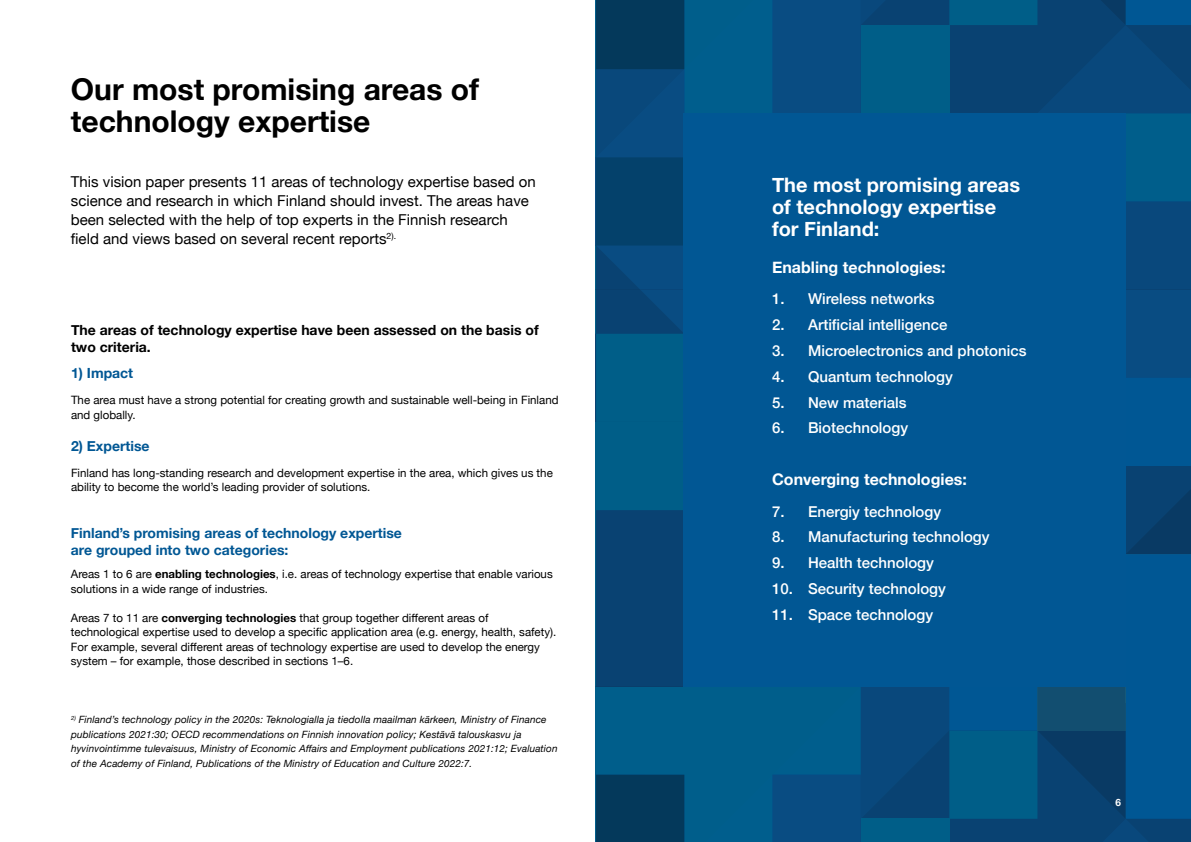
<style>
.page{position:relative;width:1191px;height:842px;background:#fff}
.page>*{position:absolute;margin:0;border:0;box-sizing:border-box;transform-origin:0 0}
.t1{font:700 30px/32px "Helvetica Neue";color:#000}
.Ingressi{font:700 20px/22px "Helvetica Neue";color:#fff}
.t2{font:700 16px "Helvetica Neue";color:#fff}
.t3{font:500 15px "Helvetica Neue";color:#fff}
.Ingressi-2{font:15px/19px "Helvetica Neue";color:#000}
.t4{font:700 14px/16.8px "Helvetica Neue";color:#005794}
.t5{font:700 14px/16.8px "Helvetica Neue";color:#000}
.Body{font:11.5px/14.5px "Helvetica Neue";color:#000}
.Body-2{font:italic 10px/14.5px "Helvetica Neue";letter-spacing:.01em;color:#000}
.t6{font:700 10px "Helvetica Neue";color:#fff}
.s1{font-weight:700}
</style>
<div class="page">
<svg style="left:595px;top:0;width:596px;height:842px;background:#044e7f"></svg>
<div style="left:683px;top:113px;width:442px;height:574px;background:#015794"></div>
<h1 class="t1" style="left:71px;top:74px;width:410px">Our most promising areas of technology expertise</h1>
<p class="Ingressi-2" style="left:71px;top:173px;width:466px">This vision paper presents 11 areas of technology expertise based on science and research in which Finland should invest. The areas have been selected with the help of top experts in the Finnish research field and views based on several recent reports<sup>2).</sup></p>
<h2 class="t5" style="left:71px;top:322px;width:469px">The areas of technology expertise have been assessed on the basis of two criteria.</h2>
<h2 class="t4" style="left:71px;top:365px;width:64px">1) Impact</h2>
<p class="Body" style="left:71px;top:394px;width:489px">The area must have a strong potential for creating growth and sustainable well-being in Finland and globally.</p>
<h2 class="t4" style="left:71px;top:438px;width:80px">2) Expertise</h2>
<p class="Body" style="left:71px;top:466px;width:483px">Finland has long-standing research and development expertise in the area, which gives us the ability to become the world’s leading provider of solutions.</p>
<h2 class="t4" style="left:71px;top:525px;width:333px">Finland’s promising areas of technology expertise are grouped into two categories:</h2>
<p class="Body" style="left:71px;top:568px;width:483px">Areas 1 to 6 are <span class="s1">enabling technologies</span>, i.e. areas of technology expertise that enable various solutions in a wide range of industries.</p>
<p class="Body" style="left:71px;top:611px;width:487px">Areas 7 to 11 are <span class="s1">converging technologies</span> that group together different areas of technological expertise used to develop a specific application area (e.g. energy, health, safety).<br>For example, several different areas of technology expertise are used to develop the energy system – for example, those described in sections 1–6.</p>
<p class="Body-2" style="left:71px;top:713px;width:488px"><sup>2)</sup> Finland’s technology policy in the 2020s: Teknologialla ja tiedolla maailman kärkeen, Ministry of Finance publications 2021:30; OECD recommendations on Finnish innovation policy; Kestävä talouskasvu ja hyvinvointimme tulevaisuus, Ministry of Economic Affairs and Employment publications 2021:12; Evaluation of the Academy of Finland, Publications of the Ministry of Education and Culture 2022:7.</p>
<p class="Ingressi" style="left:772px;top:174px;width:250px">The most promising areas of technology expertise for Finland:</p>
<h2 class="t2" style="left:772px;top:255px;width:175px">Enabling technologies:</h2>
<p class="t3" style="left:772px;top:287px;width:164px">1. Wireless networks</p>
<p class="t3" style="left:772px;top:313px;width:177px">2. Artificial intelligence</p>
<p class="t3" style="left:772px;top:338px;width:256px">3. Microelectronics and photonics</p>
<p class="t3" style="left:772px;top:364px;width:182px">4. Quantum technology</p>
<p class="t3" style="left:772px;top:390px;width:136px">5. New materials</p>
<p class="t3" style="left:772px;top:416px;width:138px">6. Biotechnology</p>
<h2 class="t2" style="left:772px;top:467px;width:196px">Converging technologies:</h2>
<p class="t3" style="left:772px;top:499px;width:171px">7. Energiy technology</p>
<p class="t3" style="left:772px;top:525px;width:219px">8. Manufacturing technology</p>
<p class="t3" style="left:772px;top:551px;width:163px">9. Health technology</p>
<p class="t3" style="left:772px;top:577px;width:175px">10. Security technology</p>
<p class="t3" style="left:772px;top:602px;width:163px">11. Space technology</p>
<p class="t6" style="left:1115px;top:794px;width:7px">6</p>
</div>
